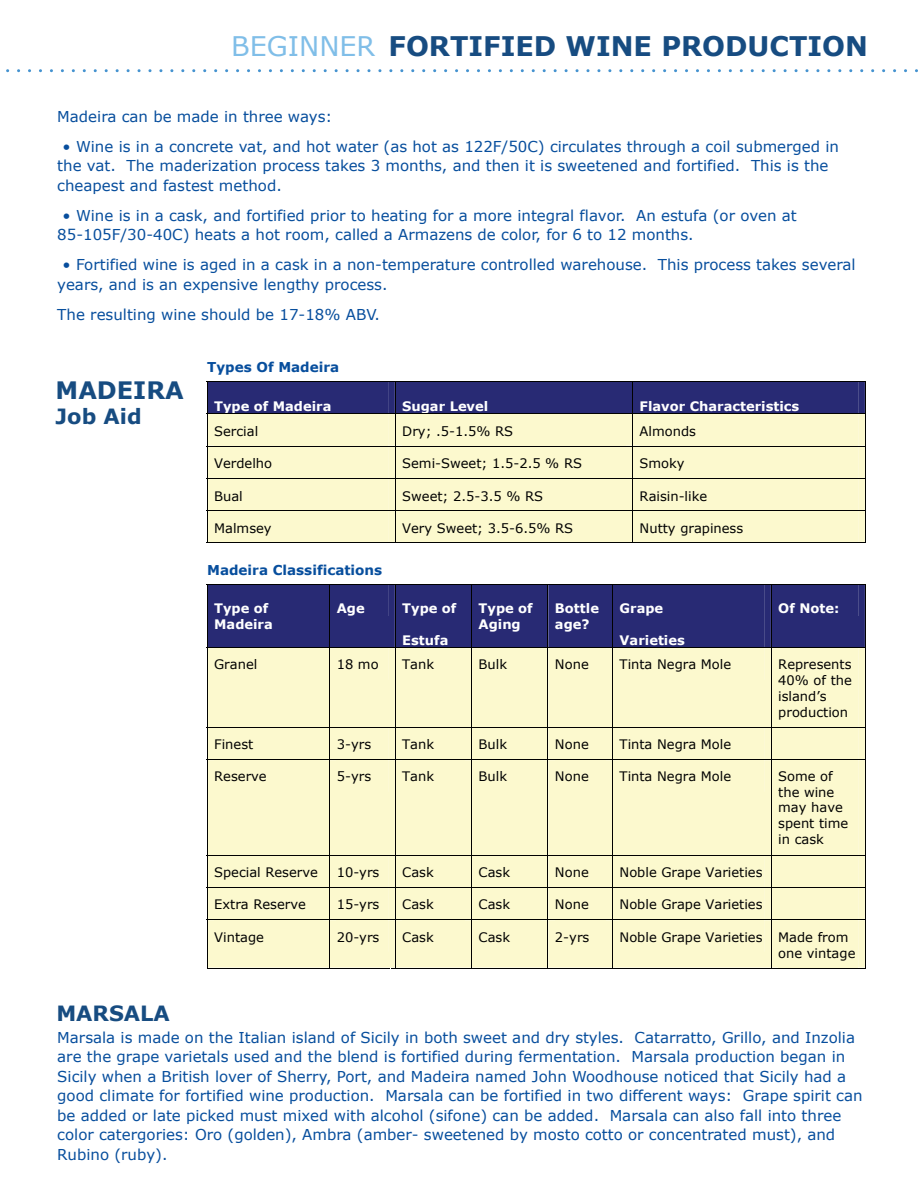
<style>
.page{position:relative;width:918px;height:1188px;background:#fff}
.page>*{position:absolute;margin:0;border:0;box-sizing:border-box;transform-origin:0 0}
.t1{font:700 27px "Verdana";color:#174c81}
.t2{font:700 24px "Verdana";color:#174c81}
.t3{font:700 21px "Verdana";color:#174c81}
.t4{font:15px/19.5px "Verdana";color:#074e9d}
.t5{font:700 13.65px "Verdana";color:#074e9d}
.t6{font:13.05px/15.9px "Verdana";color:#010101}
.t7{font:700 13.05px/15.9px "Verdana";color:#fff}
.s1{font-weight:400;color:#80bee8}
</style>
<div class="page">
<svg style="left:6px;top:69px;width:912px;height:3px"></svg>
<svg style="left:207px;top:381px;width:659px;height:162px;background:#c8c7b4"></svg>
<svg style="left:207px;top:584px;width:659px;height:385px;background:#d2cfb9"></svg>
<h1 class="t1" style="left:231px;top:29px;width:638px"><span class="s1">BEGINNER</span> FORTIFIED WINE PRODUCTION</h1>
<p class="t4" style="left:57px;top:107px;width:277px">Madeira can be made in three ways:</p>
<p class="t4" style="left:57px;top:137px;width:783px;text-indent:5px">• Wine is in a concrete vat, and hot water (as hot as 122F/50C) circulates through a coil submerged in the vat. The maderization process takes 3 months, and then it is sweetened and fortified. This is the cheapest and fastest method.</p>
<p class="t4" style="left:57px;top:206px;width:741px;text-indent:5px">• Wine is in a cask, and fortified prior to heating for a more integral flavor. An estufa (or oven at<br>85-105F/30-40C) heats a hot room, called a Armazens de color, for 6 to 12 months.</p>
<p class="t4" style="left:57px;top:255px;width:800px;text-indent:5px">• Fortified wine is aged in a cask in a non-temperature controlled warehouse. This process takes several years, and is an expensive lengthy process.</p>
<p class="t4" style="left:57px;top:305px;width:324px">The resulting wine should be 17-18% ABV.</p>
<h2 class="t2" style="left:56px;top:375px;width:130px">MADEIRA</h2>
<h3 class="t3" style="left:56px;top:402px;width:88px">Job Aid</h3>
<h3 class="t3" style="left:56px;top:999px;width:115px">MARSALA</h3>
<p class="t5" style="left:207px;top:358px;width:134px">Types Of Madeira</p>
<p class="t7" style="left:214px;top:398px;width:119px">Type of Madeira</p>
<p class="t7" style="left:402px;top:398px;width:88px">Sugar Level</p>
<p class="t7" style="left:640px;top:398px;width:161px">Flavor Characteristics</p>
<p class="t6" style="left:214px;top:424px;width:46px">Sercial</p>
<p class="t6" style="left:402px;top:424px;width:112px">Dry; .5-1.5% RS</p>
<p class="t6" style="left:640px;top:424px;width:58px">Almonds</p>
<p class="t6" style="left:214px;top:456px;width:59px">Verdelho</p>
<p class="t6" style="left:402px;top:456px;width:181px">Semi-Sweet; 1.5-2.5 % RS</p>
<p class="t6" style="left:640px;top:456px;width:47px">Smoky</p>
<p class="t6" style="left:214px;top:488px;width:30px">Bual</p>
<p class="t6" style="left:402px;top:488px;width:142px">Sweet; 2.5-3.5 % RS</p>
<p class="t6" style="left:640px;top:488px;width:69px">Raisin-like</p>
<p class="t6" style="left:214px;top:520px;width:59px">Malmsey</p>
<p class="t6" style="left:402px;top:520px;width:172px">Very Sweet; 3.5-6.5% RS</p>
<p class="t6" style="left:640px;top:520px;width:105px">Nutty grapiness</p>
<p class="t5" style="left:207px;top:561px;width:177px">Madeira Classifications</p>
<p class="t7" style="left:214px;top:601px;width:60px">Type of<br>Madeira</p>
<p class="t7" style="left:337px;top:601px;width:29px">Age</p>
<p class="t7" style="left:402px;top:601px;width:56px">Type of</p>
<p class="t7" style="left:402px;top:632px;width:48px">Estufa</p>
<p class="t7" style="left:479px;top:601px;width:56px">Type of<br>Aging</p>
<p class="t7" style="left:555px;top:601px;width:46px">Bottle age?</p>
<p class="t7" style="left:620px;top:601px;width:45px">Grape</p>
<p class="t7" style="left:620px;top:632px;width:67px">Varieties</p>
<p class="t7" style="left:778px;top:601px;width:63px">Of Note:</p>
<p class="t6" style="left:214px;top:657px;width:45px">Granel</p>
<p class="t6" style="left:337px;top:657px;width:43px">18 mo</p>
<p class="t6" style="left:402px;top:657px;width:33px">Tank</p>
<p class="t6" style="left:479px;top:657px;width:30px">Bulk</p>
<p class="t6" style="left:555px;top:657px;width:35px">None</p>
<p class="t6" style="left:620px;top:657px;width:113px">Tinta Negra Mole</p>
<p class="t6" style="left:778px;top:657px;width:75px">Represents<br>40% of the island’s production</p>
<p class="t6" style="left:214px;top:737px;width:41px">Finest</p>
<p class="t6" style="left:337px;top:737px;width:36px">3-yrs</p>
<p class="t6" style="left:402px;top:737px;width:33px">Tank</p>
<p class="t6" style="left:479px;top:737px;width:30px">Bulk</p>
<p class="t6" style="left:555px;top:737px;width:35px">None</p>
<p class="t6" style="left:620px;top:737px;width:113px">Tinta Negra Mole</p>
<p class="t6" style="left:214px;top:768px;width:54px">Reserve</p>
<p class="t6" style="left:337px;top:768px;width:36px">5-yrs</p>
<p class="t6" style="left:402px;top:768px;width:33px">Tank</p>
<p class="t6" style="left:479px;top:768px;width:30px">Bulk</p>
<p class="t6" style="left:555px;top:768px;width:35px">None</p>
<p class="t6" style="left:620px;top:768px;width:113px">Tinta Negra Mole</p>
<p class="t6" style="left:778px;top:768px;width:71px">Some of the wine may have spent time in cask</p>
<p class="t6" style="left:214px;top:865px;width:105px">Special Reserve</p>
<p class="t6" style="left:337px;top:865px;width:44px">10-yrs</p>
<p class="t6" style="left:402px;top:865px;width:33px">Cask</p>
<p class="t6" style="left:479px;top:865px;width:33px">Cask</p>
<p class="t6" style="left:555px;top:865px;width:35px">None</p>
<p class="t6" style="left:620px;top:865px;width:144px">Noble Grape Varieties</p>
<p class="t6" style="left:214px;top:897px;width:93px">Extra Reserve</p>
<p class="t6" style="left:337px;top:897px;width:44px">15-yrs</p>
<p class="t6" style="left:402px;top:897px;width:33px">Cask</p>
<p class="t6" style="left:479px;top:897px;width:33px">Cask</p>
<p class="t6" style="left:555px;top:897px;width:35px">None</p>
<p class="t6" style="left:620px;top:897px;width:144px">Noble Grape Varieties</p>
<p class="t6" style="left:214px;top:930px;width:51px">Vintage</p>
<p class="t6" style="left:337px;top:930px;width:44px">20-yrs</p>
<p class="t6" style="left:402px;top:930px;width:33px">Cask</p>
<p class="t6" style="left:479px;top:930px;width:33px">Cask</p>
<p class="t6" style="left:555px;top:930px;width:36px">2-yrs</p>
<p class="t6" style="left:778px;top:930px;width:79px;text-indent:-159px">Noble Grape Varieties Made from one vintage</p>
<p class="t4" style="left:57px;top:1028px;width:807px">Marsala is made on the Italian island of Sicily in both sweet and dry styles. Catarratto, Grillo, and Inzolia are the grape varietals used and the blend is fortified during fermentation. Marsala production began in Sicily when a British lover of Sherry, Port, and Madeira named John Woodhouse noticed that Sicily had a good climate for fortified wine production. Marsala can be fortified in two different ways: Grape spirit can be added or late picked must mixed with alcohol (sifone) can be added. Marsala can also fall into three color catergories: Oro (golden), Ambra (amber- sweetened by mosto cotto or concentrated must), and Rubino (ruby).</p>
</div>
